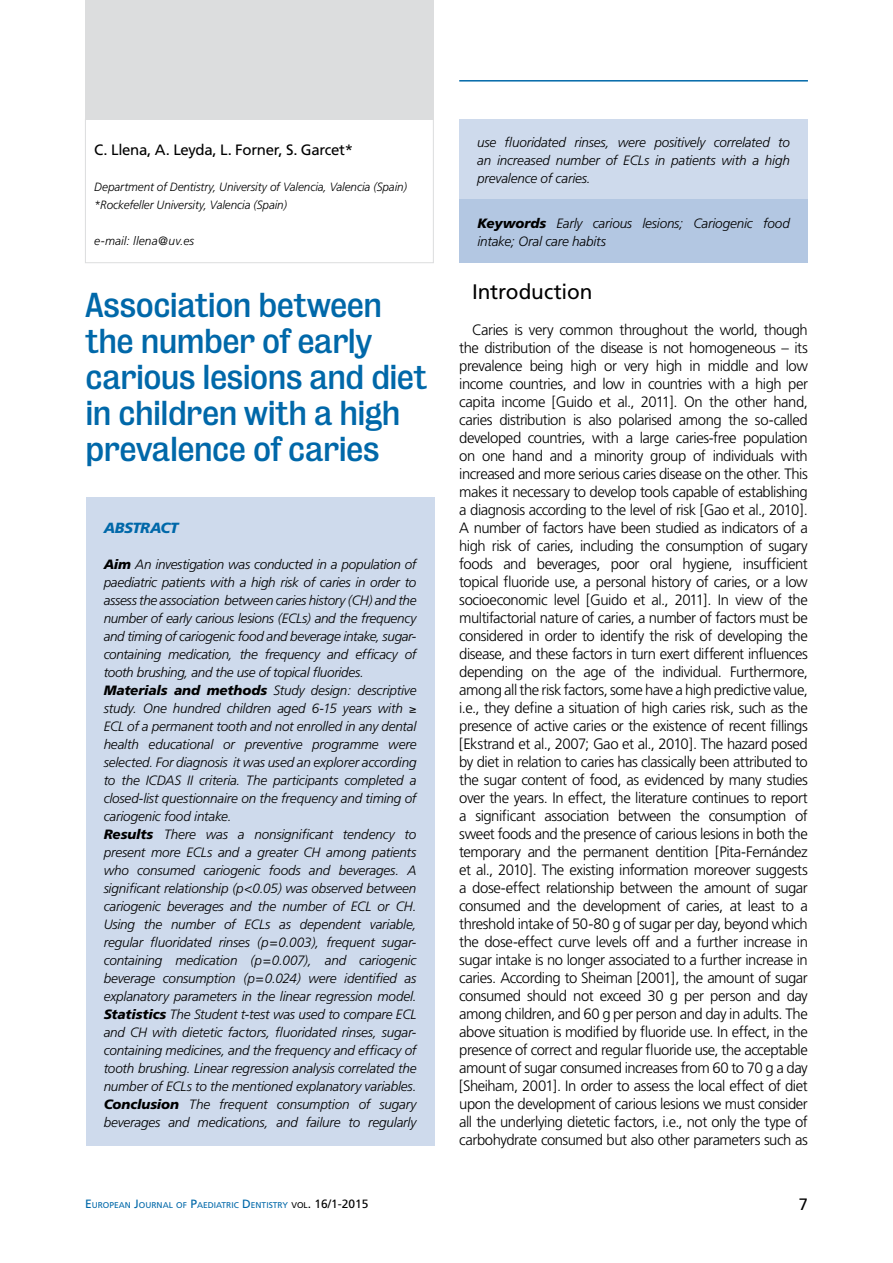
<style>
.page{position:relative;width:893px;height:1263px;background:#fff}
.page>*{position:absolute;margin:0;border:0;box-sizing:border-box;transform-origin:0 0}
.t1{font:31.5px/36px "Bureau Grot Five Three";letter-spacing:-.02em;color:#0068a9}
.t2{font:21px "Frutiger";letter-spacing:-.01em;color:#000}
.t3{font:16.5px "Frutiger";color:#000}
.t4{font:300 15px/18px "Frutiger";letter-spacing:-.03em;color:#000;text-align:justify}
.t5{font:15px "Frutiger";letter-spacing:-.025em;color:#000}
.t6{font:italic 900 14.7px "Frutiger";letter-spacing:-.03em;color:#0068a9}
.t7{font:italic 300 13.5px/18px "Frutiger";letter-spacing:-.015em;color:#000}
.t8{font:italic 300 12px/18px "Frutiger";letter-spacing:-.01em;color:#000}
.t9{font:8.4px "Frutiger";color:#0068a9}
.s1{font-weight:900}
.s2{font-size:12px}
.s3{color:#000}
.s4{font-size:12px;color:#000}
</style>
<div class="page">
<hr style="left:459px;top:80px;width:349px;height:2px;background:#0068a9">
<div style="left:85px;top:0;width:349px;height:119px;background:#dcddde"></div>
<div style="left:85px;top:119px;width:349px;height:144px;border:1px solid #dcddde"></div>
<div style="left:86px;top:497px;width:348px;height:648px;background:#cedaec"></div>
<div style="left:459px;top:119px;width:349px;height:83px;background:#cedaec"></div>
<div style="left:459px;top:199px;width:349px;height:64px;background:#b3c7e2"></div>
<p class="t5" style="left:94px;top:141px;width:260px">C. Llena, A. Leyda, L. Forner, S. Garcet*</p>
<p class="t8" style="left:94px;top:178px;width:314px">Department of Dentistry, University of Valencia, Valencia (Spain) *Rockefeller University, Valencia (Spain)</p>
<p class="t8" style="left:94px;top:232px;width:101px">e-mail: llena@uv.es</p>
<h1 class="t1" style="left:86px;top:287px;width:343px">Association between the number of early carious lesions and diet in children with a high prevalence of caries</h1>
<p class="t6" style="left:104px;top:519px;width:76px">ABSTRACT</p>
<p class="t7" style="left:104px;top:555px;width:314px"><span class="s1">Aim</span> An investigation was conducted in a population of paediatric patients with a high risk of caries in order to assess the association between caries history (CH) and the number of early carious lesions (ECLs) and the frequency and timing of cariogenic food and beverage intake, sugar&shy;containing medication, the frequency and efficacy of tooth brushing, and the use of topical fluorides.<br><span class="s1">Materials and methods</span> Study design: descriptive study. One hundred children aged 6-15 years with ≥ ECL of a permanent tooth and not enrolled in any dental health educational or preventive programme were selected. For diagnosis it was used an explorer according to the ICDAS II criteria. The participants completed a closed-list questionnaire on the frequency and timing of cariogenic food intake.<br><span class="s1">Results</span> There was a nonsignificant tendency to present more ECLs and a greater CH among patients who consumed cariogenic foods and beverages. A significant relationship (p&lt;0.05) was observed between cariogenic beverages and the number of ECL or CH.<br>Using the number of ECLs as dependent variable, regular fluoridated rinses (p=0.003), frequent sugar&shy;containing medication (p=0.007), and cariogenic beverage consumption (p=0.024) were identified as explanatory parameters in the linear regression model.<br><span class="s1">Statistics</span> The Student t-test was used to compare ECL and CH with dietetic factors, fluoridated rinses, sugar&shy;containing medicines, and the frequency and efficacy of tooth brushing. Linear regression analysis correlated the number of ECLs to the mentioned explanatory variables.<br><span class="s1">Conclusion</span> The frequent consumption of sugary beverages and medications, and failure to regularly</p>
<p class="t7" style="left:477px;top:134px;width:314px;text-align:justify">use fluoridated rinses, were positively correlated to an increased number of ECLs in patients with a high prevalence of caries.</p>
<p class="t7" style="left:477px;top:214px;width:314px"><span class="s1">Keywords</span> Early carious lesions; Cariogenic food intake; Oral care habits</p>
<h2 class="t2" style="left:472px;top:279px;width:122px">Introduction</h2>
<p class="t4" style="left:459px;top:321px;width:350px;text-indent:13px">Caries is very common throughout the world, though the distribution of the disease is not homogeneous – its prevalence being high or very high in middle and low income countries, and low in countries with a high per capita income [Guido et al., 2011]. On the other hand, caries distribution is also polarised among the so-called developed countries, with a large caries-free population on one hand and a minority group of individuals with increased and more serious caries disease on the other. This makes it necessary to develop tools capable of establishing a diagnosis according to the level of risk [Gao et al., 2010].<br>A number of factors have been studied as indicators of a high risk of caries, including the consumption of sugary foods and beverages, poor oral hygiene, insufficient topical fluoride use, a personal history of caries, or a low socioeconomic level [Guido et al., 2011]. In view of the multifactorial nature of caries, a number of factors must be considered in order to identify the risk of developing the disease, and these factors in turn exert different influences depending on the age of the individual. Furthermore, among all the risk factors, some have a high predictive value, i.e., they define a situation of high caries risk, such as the presence of active caries or the existence of recent fillings [Ekstrand et al., 2007; Gao et al., 2010]. The hazard posed by diet in relation to caries has classically been attributed to the sugar content of food, as evidenced by many studies over the years. In effect, the literature continues to report a significant association between the consumption of sweet foods and the presence of carious lesions in both the temporary and the permanent dentition [Pita-Fernández et al., 2010]. The existing information moreover suggests a dose-effect relationship between the amount of sugar consumed and the development of caries, at least to a threshold intake of 50-80 g of sugar per day, beyond which the dose-effect curve levels off and a further increase in sugar intake is no longer associated to a further increase in caries. According to Sheiman [2001], the amount of sugar consumed should not exceed 30 g per person and day among children, and 60 g per person and day in adults. The above situation is modified by fluoride use. In effect, in the presence of correct and regular fluoride use, the acceptable amount of sugar consumed increases from 60 to 70 g a day [Sheiham, 2001]. In order to assess the local effect of diet upon the development of carious lesions we must consider all the underlying dietetic factors, i.e., not only the type of carbohydrate consumed but also other parameters such as</p>
<p class="t9" style="left:85px;top:1200px;width:285px"><span class="s2">E</span>UROPEAN <span class="s2">J</span>OURNAL OF <span class="s2">P</span>AEDIATRIC <span class="s2">D</span> ENTISTRY <span class="s3">VOL</span><span class="s4">. 16/1-2015</span></p>
<p class="t3" style="left:799px;top:1194px;width:11px">7</p>
</div>
